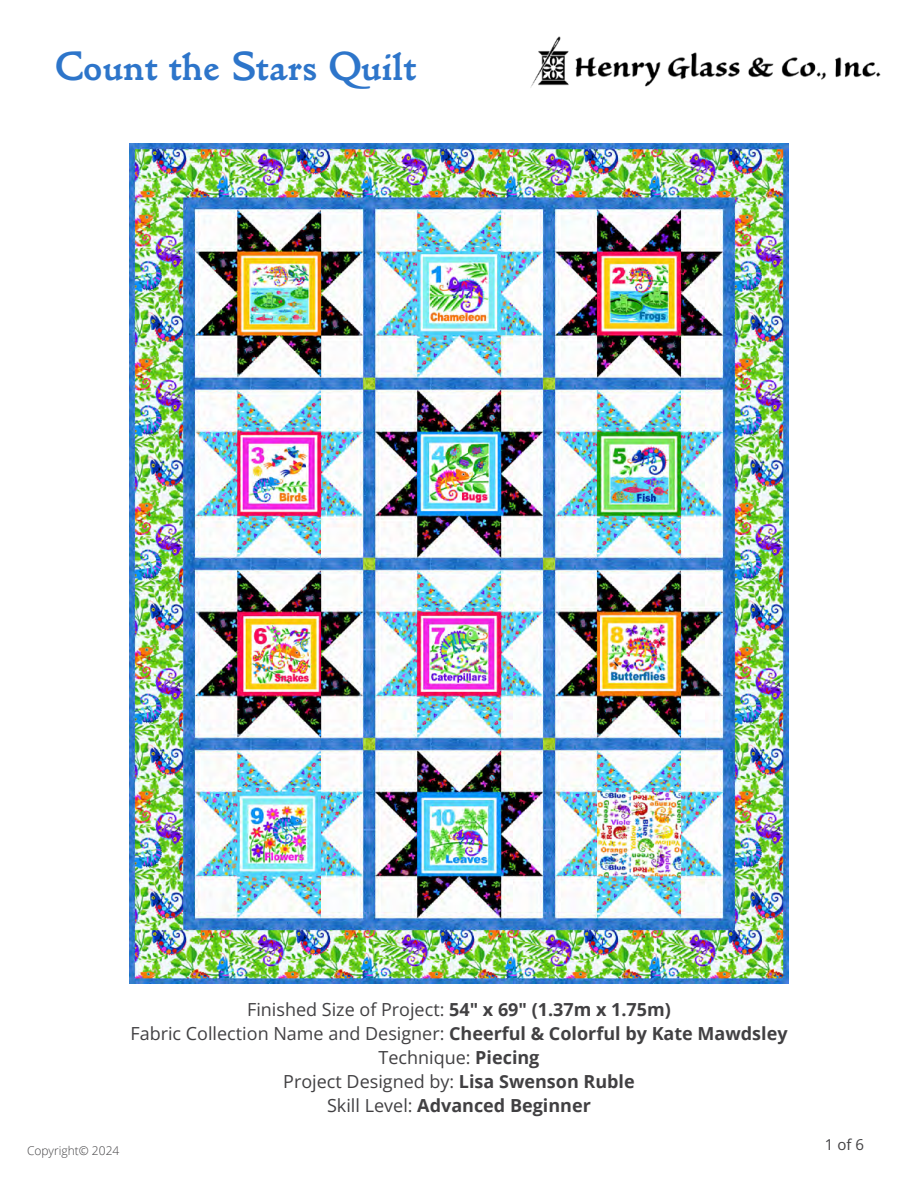
<style>
.page{position:relative;width:918px;height:1188px;background:#fff}
.page>*{position:absolute;margin:0;border:0;box-sizing:border-box;transform-origin:0 0}
.C-Pattern_Name_-_Top_Left{font:700 42px "Golden Type ITC Std";color:#2d75ca}
.C-Pattern_Info-_Center_under_photo{font:18px "Open Sans";color:#414042}
.C-Pattern_Info-_Center_under_photo-2{font:700 18px "Open Sans";color:#414042}
.t1{font:15px "Open Sans";color:#414042}
.t2{font:300 12px "Open Sans";color:#414042}
.s1{font-weight:700}
.s2{font-weight:400}
</style>
<div class="page">
<img style="left:129px;top:144px;width:660px;height:840px">
<img style="left:530px;top:36px;width:351px;height:52px">
<p class="C-Pattern_Name_-_Top_Left" style="left:54px;top:41px;width:364px">Count the Stars Quilt</p>
<p class="t2" style="left:27px;top:1142px;width:94px">Copyright© 2024</p>
<p class="C-Pattern_Info-_Center_under_photo" style="left:247px;top:997px;width:425px">Finished Size of Project: <span class="s1">54" x 69" (1.37m x 1.75m)</span></p>
<p class="C-Pattern_Info-_Center_under_photo" style="left:130px;top:1021px;width:659px">Fabric Collection Name and Designer: <span class="s1">Cheerful &amp; Colorful by Kate Mawdsley</span></p>
<p class="C-Pattern_Info-_Center_under_photo" style="left:378px;top:1045px;width:163px">Technique: <span class="s1">Piecing</span></p>
<p class="C-Pattern_Info-_Center_under_photo" style="left:283px;top:1069px;width:353px">Project Designed by: <span class="s1">Lisa Swenson Ruble</span></p>
<p class="C-Pattern_Info-_Center_under_photo-2" style="left:327px;top:1093px;width:265px"><span class="s2">Skill Level:</span> Advanced Beginner</p>
<p class="t1" style="left:825px;top:1134px;width:41px">1 of 6</p>
</div>
